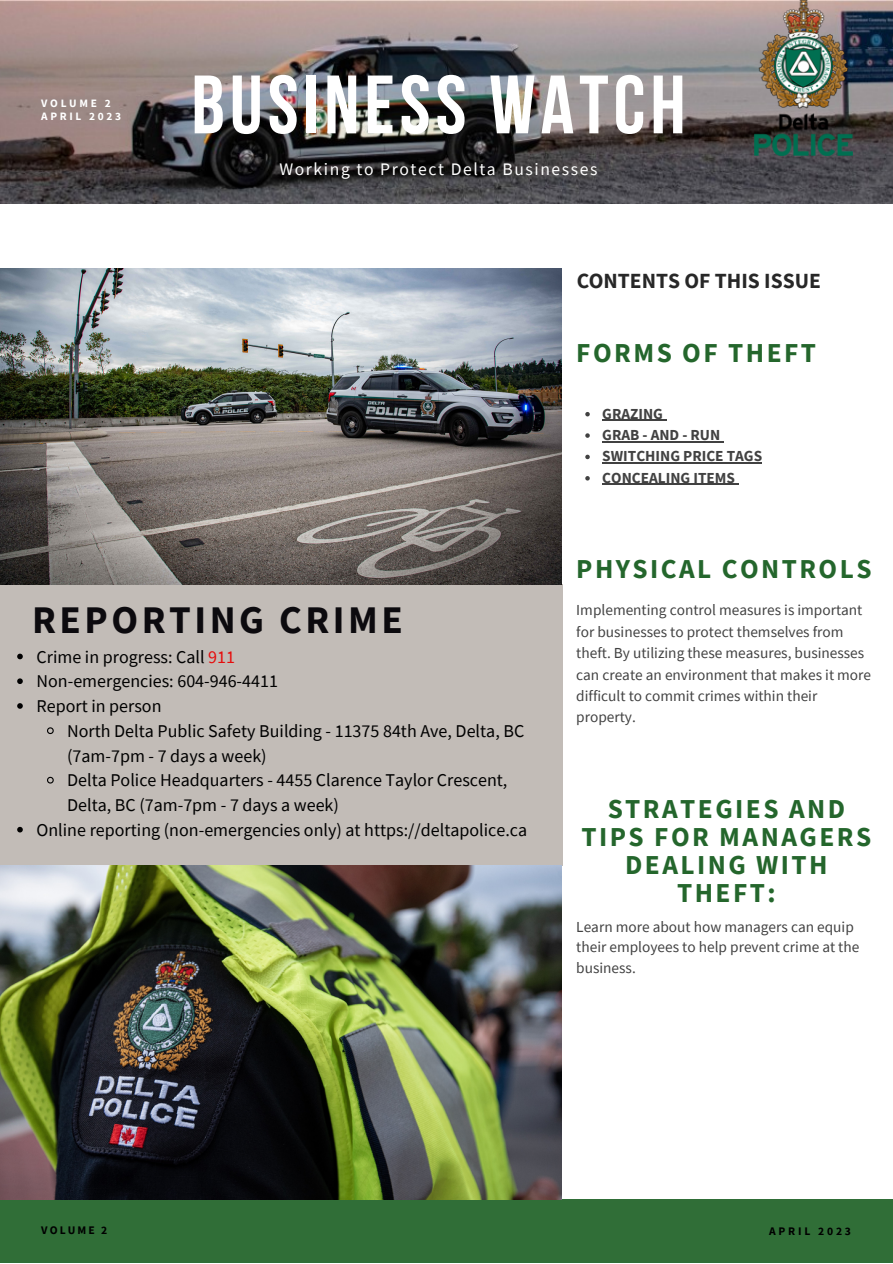
<style>
.page{position:relative;width:893px;height:1264px;background:#fff}
.page>*{position:absolute;margin:0;border:0;box-sizing:border-box;transform-origin:0 0}
.t1{font:700 82.5px "Bebas Neue";letter-spacing:.06em;color:#fff}
.t2{font:700 39.15px "Source Sans Pro";letter-spacing:.09em;color:#0c0a0e}
.t3{font:700 27.3px/28px "Source Sans Pro";letter-spacing:.09em;color:#24662c;text-align:center}
.t4{font:700 21.6px "Source Sans Pro";color:#000}
.t5{font:18px/24.8px "Source Sans Pro";color:#000}
.t6{font:17.55px "Source Sans Pro";letter-spacing:.09em;color:#fff}
.t7{font:15.3px/21.3px "Source Sans Pro";color:#000}
.t8{font:700 15.3px/21.3px "Source Sans Pro";color:#000}
.t9{font:700 11.55px "Source Sans Pro";letter-spacing:.24em;color:#000}
.t10{font:700 11.25px/13.2px "Source Sans Pro";letter-spacing:.24em;color:#fff}
.s1{color:#e60c0c}
</style>
<div class="page">
<div style="left:0;top:1199px;width:892px;height:63px;background:#306e37"></div>
<div style="left:0;top:584px;width:563px;height:281px;background:#c2bcb7"></div>
<img style="left:0;top:0;width:892px;height:203px">
<img style="left:738px;top:0;width:130px;height:155px">
<img style="left:0;top:865px;width:561px;height:334px">
<img style="left:0;top:268px;width:561px;height:316px">
<svg style="left:585px;top:412px;width:4px;height:4px"></svg>
<hr style="left:602px;top:420px;width:61px;height:1px;background:#000">
<svg style="left:585px;top:433px;width:4px;height:5px"></svg>
<hr style="left:602px;top:441px;width:118px;height:1px;background:#000">
<svg style="left:585px;top:454px;width:4px;height:5px"></svg>
<hr style="left:602px;top:462px;width:160px;height:1px;background:#000">
<svg style="left:585px;top:476px;width:4px;height:4px"></svg>
<hr style="left:602px;top:484px;width:133px;height:1px;background:#000">
<svg style="left:17px;top:653px;width:6px;height:6px"></svg>
<svg style="left:17px;top:678px;width:6px;height:6px"></svg>
<svg style="left:17px;top:703px;width:6px;height:5px"></svg>
<svg style="left:47px;top:727px;width:7px;height:8px"></svg>
<svg style="left:47px;top:776px;width:7px;height:8px"></svg>
<svg style="left:17px;top:826px;width:6px;height:6px"></svg>
<p class="t10" style="left:41px;top:96px;width:82px">VOLUME 2<br>APRIL 2023</p>
<h1 class="t1" style="left:191px;top:71px;width:495px">BUSINESS WATCH</h1>
<p class="t6" style="left:279px;top:158px;width:319px">Working to Protect Delta Businesses</p>
<p class="t4" style="left:576px;top:267px;width:246px">CONTENTS OF THIS ISSUE</p>
<h3 class="t3" style="left:576px;top:338px;width:241px">FORMS OF THEFT</h3>
<p class="t8" style="left:602px;top:402px;width:161px">GRAZING<br>GRAB - AND - RUN<br>SWITCHING PRICE TAGS<br>CONCEALING ITEMS</p>
<h2 class="t2" style="left:32px;top:594px;width:372px">REPORTING CRIME</h2>
<p class="t5" style="left:36px;top:644px;width:243px">Crime in progress: Call <span class="s1">911<br></span>Non-emergencies: 604-946-4411<br>Report in person</p>
<p class="t5" style="left:67px;top:718px;width:458px">North Delta Public Safety Building - 11375 84th Ave, Delta, BC</p>
<p class="t5" style="left:67px;top:742px;width:201px">(7am-7pm - 7 days a week)</p>
<p class="t5" style="left:67px;top:767px;width:442px">Delta Police Headquarters - 4455 Clarence Taylor Crescent,</p>
<p class="t5" style="left:67px;top:792px;width:273px">Delta, BC (7am-7pm - 7 days a week)</p>
<p class="t5" style="left:36px;top:817px;width:492px">Online reporting (non-emergencies only) at https://deltapolice.ca</p>
<h3 class="t3" style="left:576px;top:554px;width:297px">PHYSICAL CONTROLS</h3>
<p class="t7" style="left:576px;top:599px;width:296px">Implementing control measures is important for businesses to protect themselves from theft. By utilizing these measures, businesses can create an environment that makes it more difficult to commit crimes within their property.</p>
<h3 class="t3" style="left:581px;top:793px;width:291px">STRATEGIES AND<br>TIPS FOR MANAGERS<br>DEALING WITH<br>THEFT:</h3>
<p class="t7" style="left:576px;top:915px;width:284px;line-height:20.9px">Learn more about how managers can equip their employees to help prevent crime at the business.</p>
<p class="t9" style="left:41px;top:1222px;width:68px">VOLUME 2</p>
<p class="t9" style="left:769px;top:1223px;width:83px">APRIL 2023</p>
</div>
